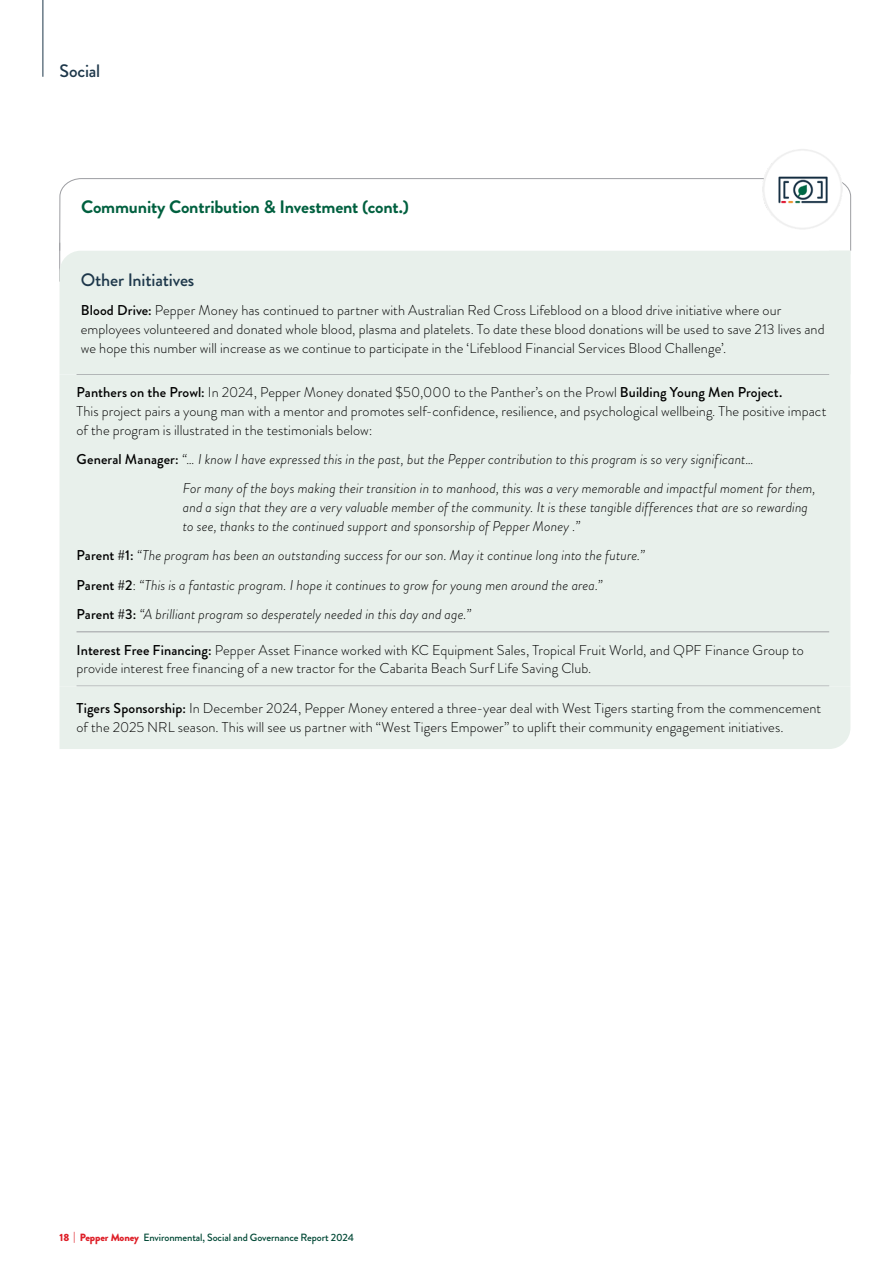
<style>
.page{position:relative;width:893px;height:1263px;background:#fff}
.page>*{position:absolute;margin:0;border:0;box-sizing:border-box;transform-origin:0 0}
.t1{font:700 18px "Brandon Grotesque";letter-spacing:-.01em;color:#00603f}
.t2{font:500 18px "Brandon Grotesque";letter-spacing:-.01em;color:#1d374a}
.t3{font:300 14.25px/18.8px "Brandon Grotesque";letter-spacing:.005em;color:#000}
.t4{font:italic 300 14.25px/29.4px "Brandon Grotesque";letter-spacing:.005em;color:#000}
.t5{font:500 10.5px "Brandon Grotesque";letter-spacing:-.01em;color:#004835}
.s1{font-weight:500}
.s2{font-weight:500;font-style:normal}
.s3{font-style:normal}
.s4{font-weight:900;color:#de1e27}
</style>
<div class="page">
<hr style="left:43px;top:0;width:1px;height:77px;background:#1d374a">
<hr style="left:59px;top:243px;width:1px;height:39px;background:#9d9ea2">
<div style="left:60px;top:374px;width:790px;height:312px;background:#e8f0eb"></div>
<hr style="left:77px;top:374px;width:752px;height:1px;background:#9d9ea2">
<hr style="left:77px;top:631px;width:752px;height:1px;background:#9d9ea2">
<svg style="left:59px;top:178px;width:792px;height:73px"></svg>
<img style="left:762px;top:149px;width:81px;height:81px;border-radius:40px">
<div style="left:60px;top:251px;width:790px;height:123px;background:#e8f0eb"></div>
<div style="left:60px;top:686px;width:790px;height:63px;background:#e8f0eb"></div>
<p class="t2" style="left:60px;top:58px;width:42px">Social</p>
<p class="t1" style="left:81px;top:194px;width:329px">Community Contribution &amp; Investment (cont.)</p>
<p class="t2" style="left:81px;top:267px;width:115px">Other Initiatives</p>
<p class="t3" style="left:81px;top:301px;width:745px"><span class="s1">Blood Drive:</span> Pepper Money has continued to partner with Australian Red Cross Lifeblood on a blood drive initiative where our employees volunteered and donated whole blood, plasma and platelets. To date these blood donations will be used to save 213 lives and we hope this number will increase as we continue to participate in the ‘Lifeblood Financial Services Blood Challenge’.</p>
<p class="t3" style="left:77px;top:383px;width:751px"><span class="s1">Panthers on the Prowl:</span> In 2024, Pepper Money donated $50,000 to the Panther’s on the Prowl <span class="s1">Building Young Men Project.<br></span>This project pairs a young man with a mentor and promotes self-confidence, resilience, and psychological wellbeing. The positive impact of the program is illustrated in the testimonials below:</p>
<p class="t4" style="left:183px;top:444px;width:634px;text-indent:-106px"><span class="s2">General Manager:</span> “… I know I have expressed this in the past, but the Pepper contribution to this program is so very significant…<br>For many of the boys making their transition in to manhood, this was a very memorable and impactful moment for them,</p>
<p class="t4" style="left:183px;top:498px;width:627px;line-height:18.8px">and a sign that they are a very valuable member of the community. It is these tangible differences that are so rewarding to see, thanks to the continued support and sponsorship of Pepper Money .”</p>
<p class="t4" style="left:77px;top:541px;width:570px"><span class="s2">Parent #1:</span> “The program has been an outstanding success for our son. May it continue long into the future.”<br><span class="s2">Parent #2</span><span class="s3">:</span> “This is a fantastic program. I hope it continues to grow for young men around the area.”<br><span class="s2">Parent #3:</span> “A brilliant program so desperately needed in this day and age.”</p>
<p class="t3" style="left:77px;top:640px;width:729px"><span class="s1">Interest Free Financing:</span> Pepper Asset Finance worked with KC Equipment Sales, Tropical Fruit World, and QPF Finance Group to provide interest free financing of a new tractor for the Cabarita Beach Surf Life Saving Club.</p>
<p class="t3" style="left:77px;top:699px;width:746px"><span class="s1">Tigers Sponsorship:</span> In December 2024, Pepper Money entered a three-year deal with West Tigers starting from the commencement of the 2025 NRL season. This will see us partner with “West Tigers Empower” to uplift their community engagement initiatives.</p>
<p class="t5" style="left:60px;top:1230px;width:296px"><span class="s4">18 | Pepper Money</span> Environmental, Social and Governance Report 2024</p>
</div>
